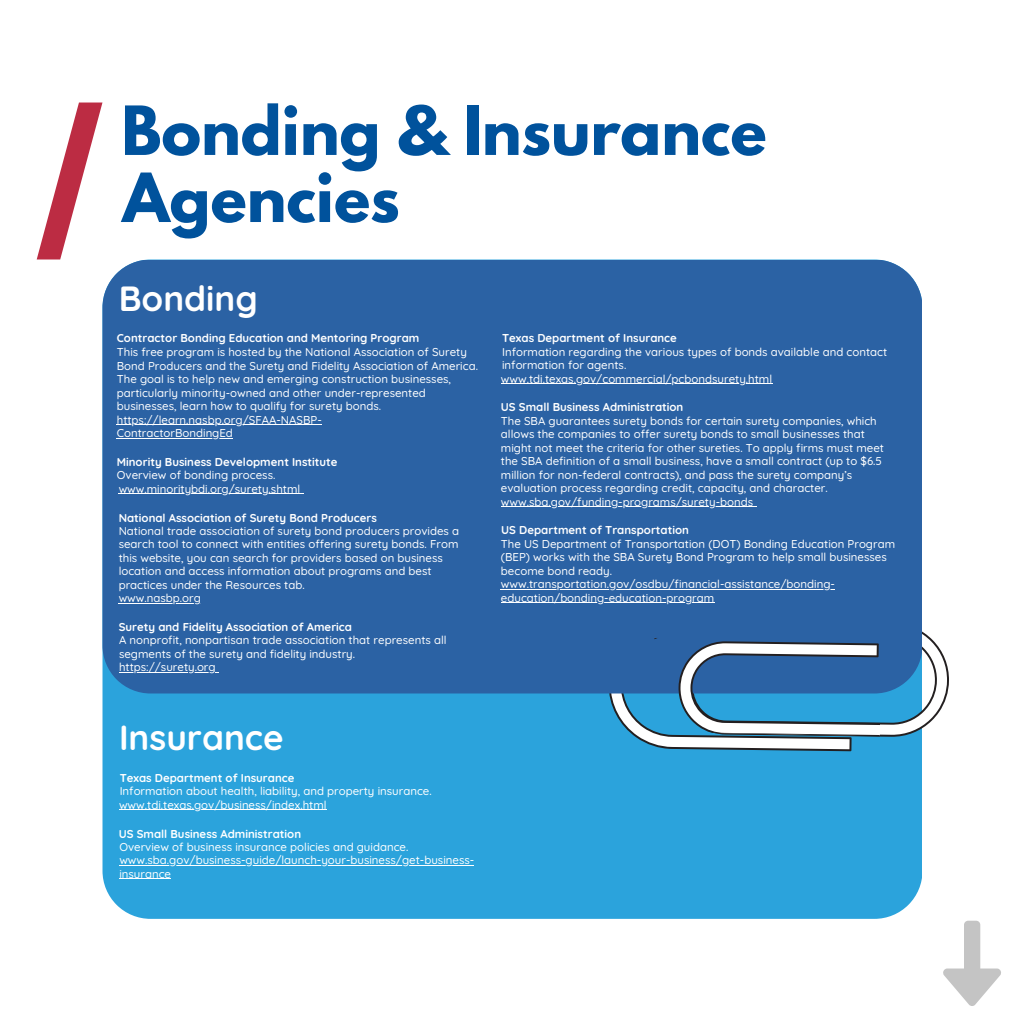
<style>
.page{position:relative;width:1025px;height:1023px;background:#fff}
.page>*{position:absolute;margin:0;border:0;box-sizing:border-box;transform-origin:0 0}
.t1{font:700 60px "League Spartan";color:#00529c}
.t2{font:700 35px "Quicksand";color:#fff}
.t3{font:500 11.4px/13.5px "Quicksand";color:#fff}
.t4{font:700 11.4px "Quicksand";color:#fff}
</style>
<div class="page">
<svg style="left:37px;top:103px;width:65px;height:156px"></svg>
<div style="left:102px;top:694px;width:819px;height:225px;background:#2ba3dc"></div>
<div style="left:580px;top:694px;width:342px;height:184px;background:#2ba3dc"></div>
<svg style="left:583px;top:495px;width:366px;height:376px;fill:#2ba3dc"></svg>
<div style="left:102px;top:260px;width:819px;height:434px;background:#2b62a4"></div>
<svg style="left:652px;top:638px;width:229px;height:98px"></svg>
<svg style="left:943px;top:921px;width:58px;height:85px"></svg>
<hr style="left:117px;top:425px;width:205px;height:1px;background:#fff">
<hr style="left:117px;top:438px;width:116px;height:1px;background:#fff">
<hr style="left:119px;top:493px;width:181px;height:1px;background:#fff">
<hr style="left:119px;top:603px;width:82px;height:1px;background:#fff">
<hr style="left:119px;top:672px;width:97px;height:1px;background:#fff">
<hr style="left:501px;top:383px;width:271px;height:1px;background:#fff">
<hr style="left:501px;top:506px;width:252px;height:1px;background:#fff">
<hr style="left:501px;top:589px;width:334px;height:1px;background:#fff">
<hr style="left:501px;top:602px;width:213px;height:1px;background:#fff">
<hr style="left:119px;top:810px;width:207px;height:1px;background:#fff">
<hr style="left:119px;top:865px;width:355px;height:1px;background:#fff">
<hr style="left:119px;top:879px;width:52px;height:1px;background:#fff">
<p class="t1" style="left:121px;top:101px;width:646px">Bonding &amp; Insurance</p>
<h1 class="t1" style="left:122px;top:168px;width:279px">Agencies</h1>
<h1 class="t2" style="left:119px;top:276px;width:141px">Bonding</h1>
<h2 class="t4" style="left:117px;top:331px;width:304px">Contractor Bonding Education and Mentoring Program</h2>
<p class="t3" style="left:117px;top:345px;width:363px">This free program is hosted by the National Association of Surety Bond Producers and the Surety and Fidelity Association of America.<br>The goal is to help new and emerging construction businesses, particularly minority-owned and other under-represented businesses, learn how to qualify for surety bonds.</p>
<p class="t3" style="left:117px;top:413px;width:206px">https://learn.nasbp.org/SFAA-NASBP-</p>
<p class="t3" style="left:117px;top:426px;width:118px">ContractorBondingEd</p>
<p class="t4" style="left:117px;top:455px;width:222px">Minority Business Development Institute</p>
<p class="t3" style="left:119px;top:482px;width:183px">www.minoritybdi.org/surety.shtml</p>
<p class="t3" style="left:117px;top:468px;width:160px">Overview of bonding process.</p>
<p class="t4" style="left:119px;top:510px;width:260px">National Association of Surety Bond Producers</p>
<p class="t3" style="left:119px;top:524px;width:342px">National trade association of surety bond producers provides a search tool to connect with entities offering surety bonds. From this website, you can search for providers based on business location and access information about programs and best practices under the Resources tab.</p>
<p class="t4" style="left:119px;top:620px;width:235px">Surety and Fidelity Association of America</p>
<p class="t3" style="left:119px;top:660px;width:98px">https://surety.org</p>
<p class="t3" style="left:119px;top:591px;width:84px">www.nasbp.org</p>
<p class="t3" style="left:119px;top:633px;width:329px">A nonprofit, nonpartisan trade association that represents all segments of the surety and fidelity industry.</p>
<p class="t2" style="left:119px;top:715px;width:166px">Insurance</p>
<p class="t4" style="left:120px;top:771px;width:176px">Texas Department of Insurance</p>
<p class="t3" style="left:119px;top:798px;width:209px">www.tdi.texas.gov/business/index.html</p>
<p class="t3" style="left:120px;top:784px;width:313px">Information about health, liability, and property insurance.</p>
<p class="t4" style="left:119px;top:826px;width:184px">US Small Business Administration</p>
<p class="t3" style="left:119px;top:840px;width:290px">Overview of business insurance policies and guidance.</p>
<p class="t3" style="left:119px;top:853px;width:356px">www.sba.gov/business-guide/launch-your-business/get-business&shy;insurance</p>
<p class="t4" style="left:502px;top:331px;width:176px">Texas Department of Insurance</p>
<p class="t3" style="left:501px;top:371px;width:273px">www.tdi.texas.gov/commercial/pcbondsurety.html</p>
<p class="t3" style="left:502px;top:344px;width:386px">Information regarding the various types of bonds available and contact information for agents.</p>
<p class="t4" style="left:501px;top:400px;width:184px">US Small Business Administration</p>
<p class="t3" style="left:501px;top:414px;width:384px">The SBA guarantees surety bonds for certain surety companies, which allows the companies to offer surety bonds to small businesses that might not meet the criteria for other sureties. To apply firms must meet the SBA definition of a small business, have a small contract (up to $6.5 million for non-federal contracts), and pass the surety company’s evaluation process regarding credit, capacity, and character.</p>
<p class="t4" style="left:501px;top:523px;width:189px">US Department of Transportation</p>
<p class="t3" style="left:501px;top:495px;width:254px">www.sba.gov/funding-programs/surety-bonds</p>
<h2 class="t3" style="left:501px;top:537px;width:396px">The US Department of Transportation (DOT) Bonding Education Program (BEP) works with the SBA Surety Bond Program to help small businesses become bond ready.</h2>
<p class="t3" style="left:501px;top:577px;width:335px">www.transportation.gov/osdbu/financial-assistance/bonding-</p>
<p class="t3" style="left:501px;top:591px;width:215px">education/bonding-education-program</p>
</div>
